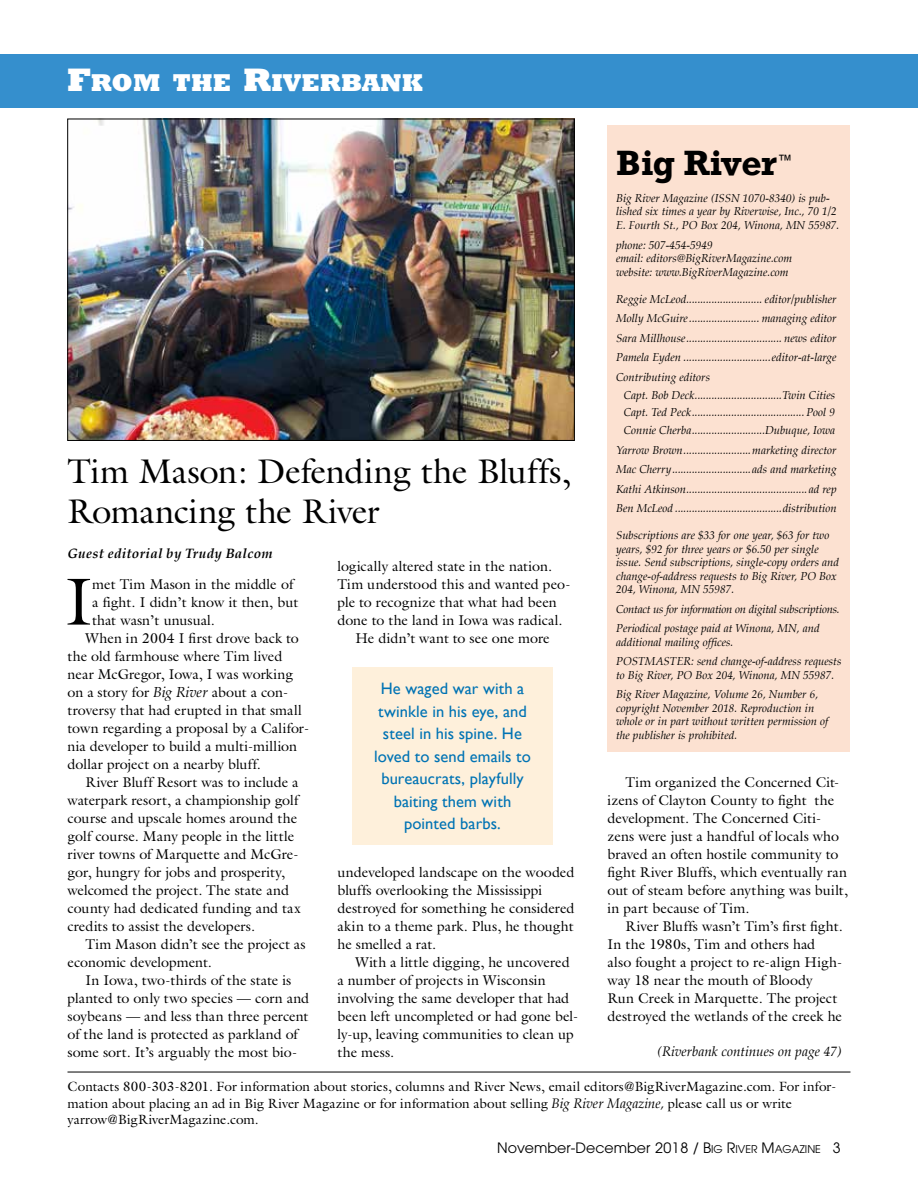
<style>
.page{position:relative;width:918px;height:1188px;background:#fff}
.page>*{position:absolute;margin:0;border:0;box-sizing:border-box;transform-origin:0 0}
.t1{font:67.2px "Galliard";color:#000}
.t2{font:34.5px/40.5px "Galliard";letter-spacing:-.005em;color:#000}
.t3{font:700 33px "Rockwell";letter-spacing:-.015em;color:#000}
.t4{font:800 24.75px "Rockwell";color:#fff}
.t5{font:16.5px/22.5px "Gill Sans";letter-spacing:.005em;color:#0073b4;text-align:center}
.t6{font:14.25px/18px "Galliard";color:#000}
.t7{font:14.25px "Avant Garde";color:#000}
.t8{font:13.5px/16.5px "Galliard";letter-spacing:.005em;color:#000}
.t9{font:italic 13.5px "Palatino";color:#000}
.t10{font:italic 700 13.5px "Palatino";letter-spacing:.025em;color:#000}
.t11{font:italic 11.25px/13.5px "Palatino";color:#000}
.t12{font:italic 11.25px/19.5px "Palatino";letter-spacing:-.02em;color:#000}
.s1{font-size:33px}
.s2{font-family:"Palatino";font-style:italic}
.s3{font-style:inherit}
.s4{font-size:10.65px}
</style>
<div class="page">
<hr style="left:68px;top:1072px;width:782px;height:1px;background:#000">
<div style="left:0;top:54px;width:918px;height:54px;background:#358fcd"></div>
<div style="left:608px;top:125px;width:242px;height:626px;background:#fce1d1"></div>
<div style="left:352px;top:667px;width:201px;height:178px;background:#fef0db"></div>
<img style="left:70px;top:121px;width:503px;height:318px">
<div style="left:68px;top:119px;width:507px;height:322px;border:1px solid #000"></div>
<h3 class="t4" style="left:68px;top:67px;width:357px"><span class="s1">F</span>ROM THE <span class="s1">R</span>IVERBANK</h3>
<h2 class="t2" style="left:68px;top:451px;width:505px">Tim Mason: Defending the Bluffs,<br>Romancing the River</h2>
<p class="t10" style="left:68px;top:542px;width:207px">Guest editorial by Trudy Balcom</p>
<p class="t6" style="left:338px;top:557px;width:216px">logically altered state in the nation.</p>
<p class="t6" style="left:338px;top:575px;width:235px">Tim understood this and wanted peo-</p>
<p class="t6" style="left:338px;top:593px;width:221px">ple to recognize that what had been</p>
<p class="t6" style="left:338px;top:611px;width:227px">done to the land in Iowa was radical.</p>
<p class="t6" style="left:356px;top:628px;width:196px">He didn’t want to see one more</p>
<h1 class="t1" style="left:65px;top:560px;width:28px">I</h1>
<p class="t6" style="left:92px;top:575px;width:203px">met Tim Mason in the middle of</p>
<p class="t6" style="left:92px;top:593px;width:207px">a fight. I didn’t know it then, but</p>
<p class="t6" style="left:92px;top:611px;width:124px">that wasn’t unusual.</p>
<p class="t6" style="left:86px;top:629px;width:215px">When in 2004 I first drove back to</p>
<p class="t6" style="left:67px;top:647px;width:216px">the old farmhouse where Tim lived</p>
<p class="t6" style="left:67px;top:665px;width:227px">near McGregor, Iowa, I was working</p>
<p class="t6" style="left:67px;top:683px;width:222px">on a story for <span class="s2">Big River</span> about a con-</p>
<p class="t6" style="left:67px;top:701px;width:236px">troversy that had erupted in that small</p>
<p class="t6" style="left:67px;top:719px;width:243px">town regarding a proposal by a Califor-</p>
<p class="t6" style="left:67px;top:737px;width:231px">nia developer to build a multi-million</p>
<p class="t6" style="left:67px;top:755px;width:195px">dollar project on a nearby bluff.</p>
<p class="t6" style="left:86px;top:773px;width:214px">River Bluff Resort was to include a</p>
<p class="t6" style="left:67px;top:791px;width:233px">waterpark resort, a championship golf</p>
<p class="t6" style="left:67px;top:809px;width:231px">course and upscale homes around the</p>
<p class="t6" style="left:67px;top:827px;width:228px">golf course. Many people in the little</p>
<p class="t6" style="left:67px;top:845px;width:233px">river towns of Marquette and McGre-</p>
<p class="t6" style="left:67px;top:863px;width:219px">gor, hungry for jobs and prosperity,</p>
<p class="t6" style="left:67px;top:881px;width:223px">welcomed the project. The state and</p>
<p class="t6" style="left:67px;top:899px;width:235px">county had dedicated funding and tax</p>
<p class="t6" style="left:67px;top:917px;width:189px">credits to assist the developers.</p>
<p class="t6" style="left:86px;top:935px;width:222px">Tim Mason didn’t see the project as</p>
<p class="t6" style="left:67px;top:953px;width:146px">economic development.</p>
<p class="t6" style="left:86px;top:971px;width:207px">In Iowa, two-thirds of the state is</p>
<p class="t6" style="left:67px;top:989px;width:243px">planted to only two species — corn and</p>
<p class="t6" style="left:67px;top:1007px;width:242px">soybeans — and less than three percent</p>
<p class="t6" style="left:67px;top:1025px;width:232px">of the land is protected as parkland of</p>
<p class="t6" style="left:67px;top:1043px;width:231px">some sort. It’s arguably the most bio-</p>
<p class="t5" style="left:374px;top:677px;width:158px">He waged war with a twinkle in his eye, and steel in his spine. He loved to send emails to bureaucrats, playfully baiting them with pointed barbs.</p>
<p class="t6" style="left:338px;top:862px;width:239px">undeveloped landscape on the wooded bluffs overlooking the Mississippi destroyed for something he considered akin to a theme park. Plus, he thought he smelled a rat.</p>
<p class="t6" style="left:338px;top:952px;width:242px;text-indent:18px">With a little digging, he uncovered a number of projects in Wisconsin involving the same developer that had been left uncompleted or had gone bel&shy;ly-up, leaving communities to clean up the mess.</p>
<h3 class="t3" style="left:616px;top:141px;width:178px">Big River<sup>™</sup></h3>
<p class="t11" style="left:616px;top:191px;width:225px">Big River Magazine (ISSN 1070-8340) is pub&shy;lished six times a year by Riverwise, Inc., 70 1/2<br>E. Fourth St., PO Box 204, Winona, MN 55987.</p>
<p class="t11" style="left:616px;top:238px;width:178px">phone: 507-454-5949<br>email: editors@BigRiverMagazine.com website: www.BigRiverMagazine.com</p>
<p class="t11" style="left:616px;top:289px;width:222px;line-height:19.5px;text-align:justify">Reggie McLeod........................... editor/publisher Molly McGuire......................... managing editor Sara Millhouse.................................. news editor Pamela Eyden ...............................editor-at-large Contributing editors</p>
<p class="t11" style="left:624px;top:386px;width:213px;line-height:17.9px;text-align:justify">Capt. Bob Deck...............................Twin Cities Capt. Ted Peck........................................ Pool 9<br>Connie Cherba..........................Dubuque, Iowa</p>
<p class="t11" style="left:616px;top:440px;width:222px;line-height:19.5px;text-align:justify">Yarrow Brown........................marketing director Mac Cherry............................ads and marketing Kathi Atkinson........................................... ad rep Ben McLeod ......................................distribution</p>
<p class="t11" style="left:616px;top:529px;width:225px">Subscriptions are $33 for one year, $63 for two years, $92 for three years or $6.50 per single issue. Send subscriptions, single-copy orders and change-of-address requests to Big River, PO Box 204, Winona, MN 55987.</p>
<p class="t12" style="left:616px;top:599px;width:225px">Contact us for information on digital subscriptions.<br>Periodical postage paid at Winona, MN, and</p>
<p class="t11" style="left:616px;top:632px;width:227px;line-height:19.5px">additional mailing offices.<br>POSTMASTER: send change-of-address requests</p>
<p class="t11" style="left:616px;top:665px;width:220px;line-height:19.5px">to Big River, PO Box 204, Winona, MN 55987.<br>Big River Magazine, Volume 26, Number 6,</p>
<p class="t11" style="left:616px;top:701px;width:214px">copyright November 2018. Reproduction in whole or in part without written permission of the publisher is prohibited.</p>
<p class="t6" style="left:608px;top:773px;width:242px;text-indent:18px">Tim organized the Concerned Cit&shy;izens of Clayton County to fight the development. The Concerned Citi&shy;zens were just a handful of locals who braved an often hostile community to fight River Bluffs, which eventually ran out of steam before anything was built, in part because of Tim.</p>
<p class="t6" style="left:608px;top:917px;width:237px;text-indent:18px">River Bluffs wasn’t Tim’s first fight.<br>In the 1980s, Tim and others had<br>also fought a project to re-align High&shy;way 18 near the mouth of Bloody Run Creek in Marquette. The project destroyed the wetlands of the creek he</p>
<p class="t9" style="left:658px;top:1041px;width:186px">(Riverbank continues on page 47)</p>
<p class="t8" style="left:68px;top:1078px;width:770px">Contacts 800-303-8201. For information about stories, columns and River News, email editors@BigRiverMagazine.com. For infor&shy;mation about placing an ad in Big River Magazine or for information about selling <span class="s2">Big River Magazine,</span> please call us or write yarrow@BigRiverMagazine.com.</p>
<p class="t7" style="left:497px;top:1140px;width:345px">November-December <span class="s3">2018</span> / <span class="s3">B</span><span class="s4">IG</span> <span class="s3">R</span><span class="s4">IVER</span> <span class="s3">M</span><span class="s4">AGAZINE</span> 3</p>
</div>
